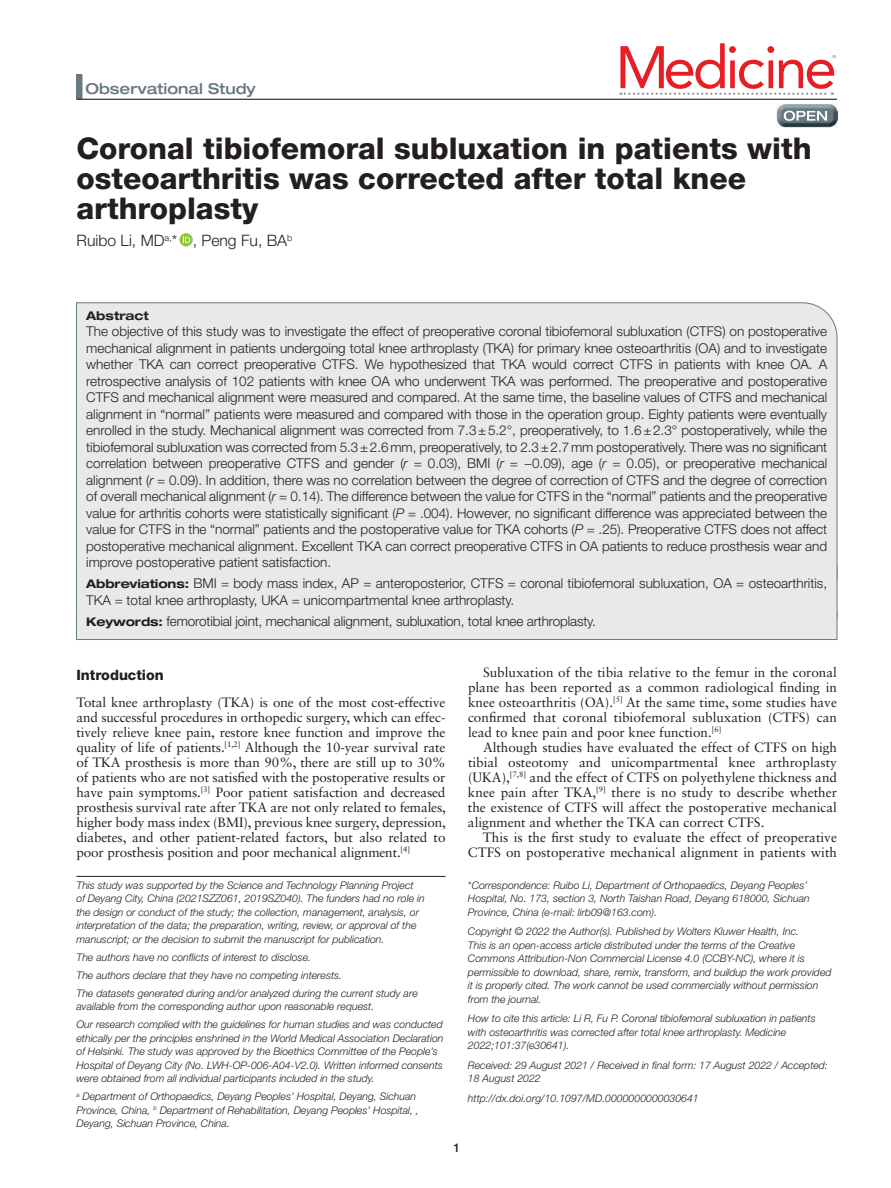
<style>
.page{position:relative;width:891px;height:1188px;background:#fff}
.page>*{position:absolute;margin:0;border:0;box-sizing:border-box;transform-origin:0 0}
.t1{font:59.4px "Avenir";letter-spacing:-.06em;color:#e71e24}
.t2{font:800 30px/30px "Helvetica Neue LT Std";color:#231f20}
.t3{font:300 15.75px "Helvetica Neue LT Std";color:#231f20}
.t4{font:500 expanded 15px "Helvetica Neue LT Std";color:#667981}
.t5{font:800 14.25px "Helvetica Neue LT Std";color:#231f20}
.t6{font:300 13.5px/16.5px "Helvetica Neue LT Std";color:#231f20;text-align:justify}
.t7{font:13.5px/15px "Sabon LT Std";color:#231f20;text-align:justify}
.t8{font:700 expanded 12px "Helvetica Neue LT Std";color:#231f20}
.t9{font:500 12px "Helvetica Neue LT Std";color:#231f20}
.t10{font:italic 300 10.5px/13.5px "Helvetica Neue LT Std";color:#231f20}
.t11{font:500 10.35px "Akzidenz Grotesk BE";color:#909295}
.s1{font-style:italic}
.s2{font-weight:700;font-stretch:expanded;font-size:12px}
</style>
<div class="page">
<div style="left:76px;top:74px;width:6px;height:25px;background:#677981"></div>
<hr style="left:76px;top:99px;width:761px;height:1px;background:#231f20">
<img style="left:776px;top:104px;width:61px;height:24px">
<svg style="left:784px;top:111px;width:43px;height:10px"></svg>
<svg style="left:620px;top:93px;width:213px;height:2px"></svg>
<div style="left:76px;top:302px;width:762px;height:279px;background:#e9e9e9"></div>
<div style="left:76px;top:565px;width:761px;height:54px;background:#e9e9e9"></div>
<div style="left:76px;top:610px;width:761px;height:30px;background:#e9e9e9"></div>
<div style="left:76px;top:610px;width:761px;height:30px;border:1px solid #677981"></div>
<svg style="left:179px;top:233px;width:14px;height:13px"></svg>
<svg style="left:183px;top:236px;width:7px;height:7px"></svg>
<hr style="left:76px;top:876px;width:370px;height:1px;background:#231f20">
<h3 class="t4" style="left:86px;top:80px;width:172px">Observational Study</h3>
<h1 class="t1" style="left:615px;top:33px;width:223px">Medicine</h1>
<p class="t11" style="left:832px;top:52px;width:6px">®</p>
<h2 class="t2" style="left:76px;top:134px;width:737px">Coronal tibiofemoral subluxation in patients with osteoarthritis was corrected after total knee arthroplasty</h2>
<h3 class="t3" style="left:76px;top:231px;width:218px">Ruibo Li, MD<sup>a,</sup>* , Peng Fu, BA<sup>b</sup></h3>
<p class="t8" style="left:86px;top:308px;width:64px">Abstract</p>
<p class="t6" style="left:86px;top:323px;width:743px">The objective of this study was to investigate the effect of preoperative coronal tibiofemoral subluxation (CTFS) on postoperative mechanical alignment in patients undergoing total knee arthroplasty (TKA) for primary knee osteoarthritis (OA) and to investigate whether TKA can correct preoperative CTFS. We hypothesized that TKA would correct CTFS in patients with knee OA. A retrospective analysis of 102 patients with knee OA who underwent TKA was performed. The preoperative and postoperative CTFS and mechanical alignment were measured and compared. At the same time, the baseline values of CTFS and mechanical alignment in “normal” patients were measured and compared with those in the operation group. Eighty patients were eventually enrolled in the study. Mechanical alignment was corrected from 7.3±5.2°, preoperatively, to 1.6±2.3° postoperatively, while the tibiofemoral subluxation was corrected from 5.3±2.6mm, preoperatively, to 2.3±2.7mm postoperatively. There was no significant correlation between preoperative CTFS and gender (<span class="s1">r</span> = 0.03), BMI (<span class="s1">r</span> = −0.09), age (<span class="s1">r</span> = 0.05), or preoperative mechanical alignment (<span class="s1">r</span> = 0.09). In addition, there was no correlation between the degree of correction of CTFS and the degree of correction of overall mechanical alignment (<span class="s1">r</span> = 0.14). The difference between the value for CTFS in the “normal” patients and the preoperative value for arthritis cohorts were statistically significant (<span class="s1">P</span> = .004). However, no significant difference was appreciated between the value for CTFS in the “normal” patients and the postoperative value for TKA cohorts (<span class="s1">P</span> = .25). Preoperative CTFS does not affect postoperative mechanical alignment. Excellent TKA can correct preoperative CTFS in OA patients to reduce prosthesis wear and improve postoperative patient satisfaction.</p>
<p class="t6" style="left:86px;top:575px;width:742px"><span class="s2">Abbreviations:</span> BMI = body mass index, AP = anteroposterior, CTFS = coronal tibiofemoral subluxation, OA = osteoarthritis,<br>TKA = total knee arthroplasty, UKA = unicompartmental knee arthroplasty.</p>
<p class="t6" style="left:86px;top:613px;width:511px"><span class="s2">Keywords:</span> femorotibial joint, mechanical alignment, subluxation, total knee arthroplasty.</p>
<h3 class="t5" style="left:76px;top:666px;width:89px">Introduction</h3>
<p class="t7" style="left:76px;top:695px;width:371px">Total knee arthroplasty (TKA) is one of the most cost-effective and successful procedures in orthopedic surgery, which can effec&shy;tively relieve knee pain, restore knee function and improve the quality of life of patients.<sup>[1,2]</sup> Although the 10-year survival rate of TKA prosthesis is more than 90%, there are still up to 30% of patients who are not satisfied with the postoperative results or have pain symptoms.<sup>[3]</sup> Poor patient satisfaction and decreased prosthesis survival rate after TKA are not only related to females, higher body mass index (BMI), previous knee surgery, depression, diabetes, and other patient-related factors, but also related to poor prosthesis position and poor mechanical alignment.<sup>[4]</sup></p>
<p class="t10" style="left:76px;top:878px;width:350px">This study was supported by the Science and Technology Planning Project of Deyang City, China (2021SZZ061, 2019SZ040). The funders had no role in the design or conduct of the study; the collection, management, analysis, or interpretation of the data; the preparation, writing, review, or approval of the manuscript; or the decision to submit the manuscript for publication.</p>
<p class="t10" style="left:76px;top:948px;width:343px;line-height:18px">The authors have no conflicts of interest to disclose.<br>The authors declare that they have no competing interests.<br>The datasets generated during and/or analyzed during the current study are</p>
<p class="t10" style="left:76px;top:997px;width:368px;line-height:18px">available from the corresponding author upon reasonable request.<br>Our research complied with the guidelines for human studies and was conducted</p>
<p class="t10" style="left:76px;top:1031px;width:368px">ethically per the principles enshrined in the World Medical Association Declaration of Helsinki. The study was approved by the Bioethics Committee of the People’s Hospital of Deyang City (No. LWH-OP-006-A04-V2.0). Written informed consents were obtained from all individual participants included in the study.</p>
<p class="t10" style="left:76px;top:1090px;width:344px"><sup>a</sup> Department of Orthopaedics, Deyang Peoples’ Hospital, Deyang, Sichuan<br>Province, China, <sup>b</sup> Department of Rehabilitation, Deyang Peoples’ Hospital, ,<br>Deyang, Sichuan Province, China.</p>
<p class="t9" style="left:453px;top:1140px;width:8px">1</p>
<p class="t7" style="left:468px;top:665px;width:370px;text-indent:15px">Subluxation of the tibia relative to the femur in the coronal plane has been reported as a common radiological finding in knee osteoarthritis (OA).<sup>[5]</sup> At the same time, some studies have confirmed that coronal tibiofemoral subluxation (CTFS) can lead to knee pain and poor knee function.<sup>[6]</sup></p>
<p class="t7" style="left:468px;top:740px;width:371px;text-indent:15px">Although studies have evaluated the effect of CTFS on high tibial osteotomy and unicompartmental knee arthroplasty (UKA),<sup>[7,8]</sup> and the effect of CTFS on polyethylene thickness and knee pain after TKA,<sup>[9]</sup> there is no study to describe whether the existence of CTFS will affect the postoperative mechanical alignment and whether the TKA can correct CTFS.</p>
<p class="t7" style="left:468px;top:830px;width:371px;text-align:right">This is the first study to evaluate the effect of preoperative<br>CTFS on postoperative mechanical alignment in patients with</p>
<p class="t10" style="left:468px;top:878px;width:343px">*Correspondence: Ruibo Li, Department of Orthopaedics, Deyang Peoples’<br>Hospital, No. 173, section 3, North Taishan Road, Deyang 618000, Sichuan<br>Province, China (e-mail: lirb09@163.com).</p>
<p class="t10" style="left:468px;top:925px;width:365px">Copyright © 2022 the Author(s). Published by Wolters Kluwer Health, Inc.<br>This is an open-access article distributed under the terms of the Creative Commons Attribution-Non Commercial License 4.0 (CCBY-NC), where it is permissible to download, share, remix, transform, and buildup the work provided it is properly cited. The work cannot be used commercially without permission from the journal.</p>
<p class="t10" style="left:468px;top:1012px;width:349px">How to cite this article: Li R, Fu P. Coronal tibiofemoral subluxation in patients with osteoarthritis was corrected after total knee arthroplasty. Medicine<br>2022;101:37(e30641).</p>
<p class="t10" style="left:468px;top:1058px;width:361px">Received: 29 August 2021 / Received in final form: 17 August 2022 / Accepted:<br>18 August 2022</p>
<p class="t10" style="left:468px;top:1091px;width:232px">http://dx.doi.org/10.1097/MD.0000000000030641</p>
</div>
